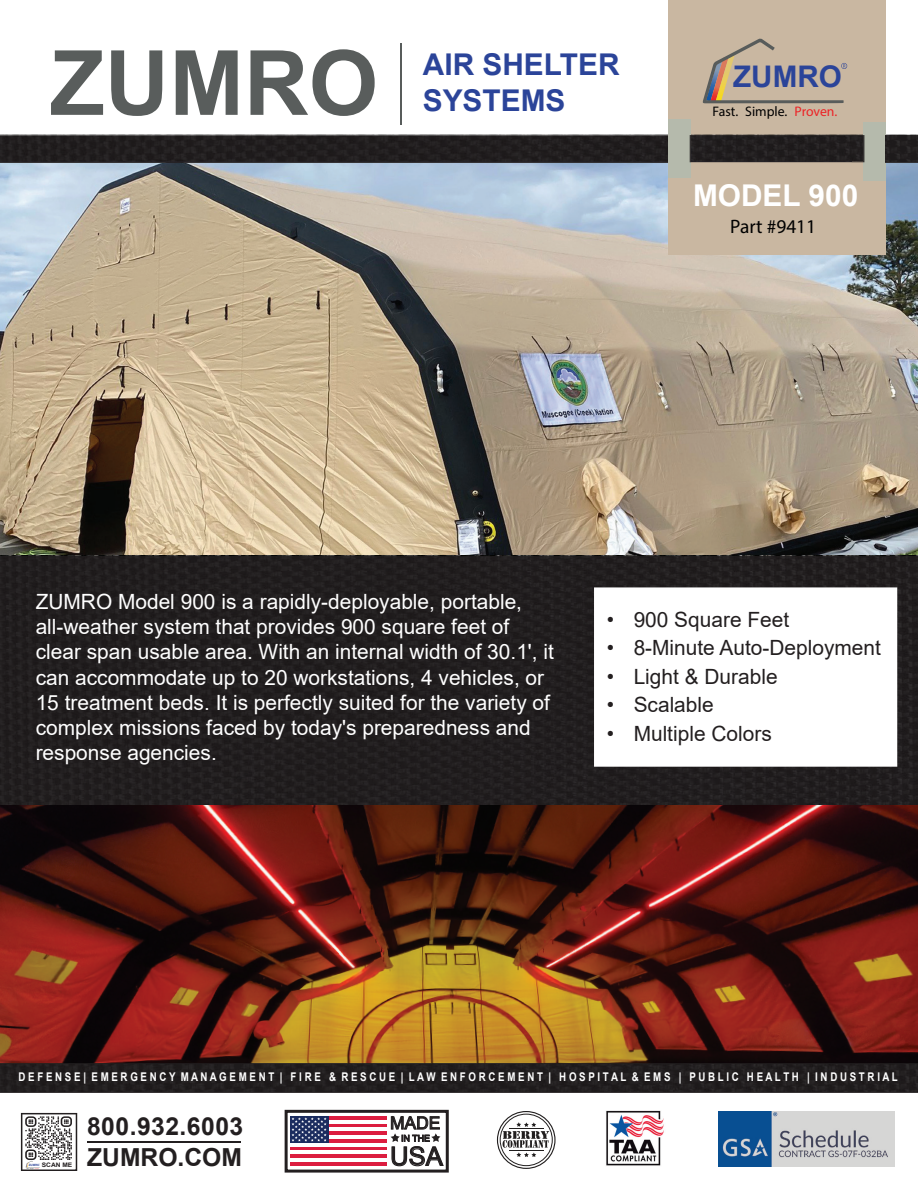
<style>
.page{position:relative;width:918px;height:1188px;background:#fff}
.page>*{position:absolute;margin:0;border:0;box-sizing:border-box;transform-origin:0 0}
.t1{font:700 90px "Arial";color:#595d5c}
.t2{font:700 30px/36px "Arial";color:#2b4499}
.t3{font:700 30px "Arial";color:#fff}
.t4{font:700 29.85px "Arial";color:#2b4499}
.t5{font:25.65px "Arial";color:#231f20}
.t6{font:700 24.75px "Arial";letter-spacing:.02em;color:#231f20}
.t7{font:700 24.75px "Arial";color:#231f20}
.t8{font:21px/25.2px "Arial";color:#fff}
.t9{font:21px "Arial";color:#231f20}
.t10{font:19.5px "Myriad Pro";color:#000}
.t11{font:17.4px "Arial";color:#231f20}
.t12{font:13.8px "Myriad Pro";color:#000}
.t13{font:700 12px "Arial";color:#fff;scale:.81 1}
.t14{font:8.85px "Arial";color:#231f20}
.t15{font:700 6.15px "Arial";color:#231f20;scale:1.07 1}
.s1{color:#ec2326}
</style>
<div class="page">
<img style="left:0;top:163px;width:918px;height:629px">
<svg style="left:0;top:792px;width:918px;height:271px;background:#662a15"></svg>
<div style="left:668px;top:0;width:218px;height:254px;background:#c9b7a1"></div>
<svg style="left:702px;top:38px;width:145px;height:65px"></svg>
<hr style="left:400px;top:44px;width:1px;height:81px;background:#585c5b">
<div style="left:863px;top:122px;width:23px;height:58px;background:#b5baac"></div>
<div style="left:668px;top:119px;width:23px;height:58px;background:#b5baac"></div>
<div style="left:594px;top:587px;width:303px;height:180px;background:#fff"></div>
<div style="left:0;top:135px;width:668px;height:27px;background:#211e1f"></div>
<hr style="left:0;top:162px;width:668px;height:1px;background:#292631">
<svg style="left:690px;top:135px;width:174px;height:28px;background:#272323"></svg>
<img style="left:886px;top:135px;width:32px;height:27px">
<hr style="left:886px;top:162px;width:32px;height:1px;background:#292631">
<img style="left:606px;top:1111px;width:58px;height:55px">
<div style="left:497px;top:1111px;width:59px;height:58px;border:1px solid #211e1e;border-radius:50%"></div>
<div style="left:500px;top:1114px;width:53px;height:52px;border:1px solid #211e1e;border-radius:50%"></div>
<svg style="left:503px;top:1122px;width:46px;height:35px"></svg>
<img style="left:719px;top:1112px;width:176px;height:55px">
<hr style="left:87px;top:1142px;width:153px;height:1px;background:#231f20">
<div style="left:285px;top:1110px;width:164px;height:63px;background:#fff;border:3px solid #231f20"></div>
<svg style="left:390px;top:1116px;width:54px;height:51px"></svg>
<hr style="left:290px;top:1116px;width:97px;height:4px;background:#dc1d3f">
<svg style="left:328px;top:1124px;width:59px;height:4px"></svg>
<hr style="left:290px;top:1131px;width:97px;height:4px;background:#dc1d3f">
<hr style="left:290px;top:1139px;width:97px;height:4px;background:#dc1d3f">
<hr style="left:290px;top:1147px;width:97px;height:3px;background:#dc1d3f">
<hr style="left:290px;top:1154px;width:97px;height:4px;background:#dc1d3f">
<hr style="left:290px;top:1162px;width:97px;height:4px;background:#dc1d3f">
<svg style="left:290px;top:1116px;width:38px;height:27px"></svg>
<svg style="left:292px;top:1117px;width:35px;height:24px"></svg>
<svg style="left:21px;top:1113px;width:56px;height:58px"></svg>
<div style="left:0;top:1063px;width:918px;height:28px;background:#211e1f"></div>
<hr style="left:0;top:1091px;width:918px;height:1px;background:#383435">
<h1 class="t1" style="left:50px;top:20px;width:330px">ZUMRO</h1>
<h2 class="t2" style="left:423px;top:47px;width:198px">AIR SHELTER<br>SYSTEMS</h2>
<h3 class="t4" style="left:733px;top:56px;width:110px">ZUMRO</h3>
<p class="t12" style="left:713px;top:103px;width:126px">Fast. Simple. <span class="s1">Proven.</span></p>
<h2 class="t3" style="left:693px;top:175px;width:167px">MODEL 900</h2>
<p class="t10" style="left:730px;top:214px;width:87px">Part #9411</p>
<p class="t8" style="left:36px;top:589px;width:520px">ZUMRO Model 900 is a rapidly-deployable, portable, all-weather system that provides 900 square feet of clear span usable area. With an internal width of 30.1', it can accommodate up to 20 workstations, 4 vehicles, or 15 treatment beds. It is perfectly suited for the variety of complex missions faced by today's preparedness and response agencies.</p>
<p class="t9" style="left:607px;top:605px;width:184px">• 900 Square Feet</p>
<p class="t9" style="left:607px;top:633px;width:276px">• 8-Minute Auto-Deployment</p>
<p class="t9" style="left:607px;top:662px;width:172px">• Light &amp; Durable</p>
<p class="t9" style="left:607px;top:690px;width:109px">• Scalable</p>
<p class="t9" style="left:607px;top:719px;width:167px">• Multiple Colors</p>
<p class="t13" style="left:19px;top:1068px;width:1087px">D E F E N S E | E M E R G E N C Y M A N A G E M E N T | F I R E &amp; R E S C U E | L A W E N F O R C E M E N T | H O S P I T A L &amp; E M S | P U B L I C H E A L T H | I N D U S T R I A L</p>
<p class="t15" style="left:29px;top:1161px;width:42px"><sup>ZUMRO</sup> SCAN ME</p>
<p class="t6" style="left:87px;top:1108px;width:158px">800.932.6003</p>
<p class="t11" style="left:390px;top:1111px;width:52px">MADE</p>
<p class="t14" style="left:401px;top:1132px;width:30px">IN THE</p>
<p class="t7" style="left:87px;top:1140px;width:156px">ZUMRO.COM</p>
<p class="t5" style="left:390px;top:1139px;width:54px">USA</p>
</div>
